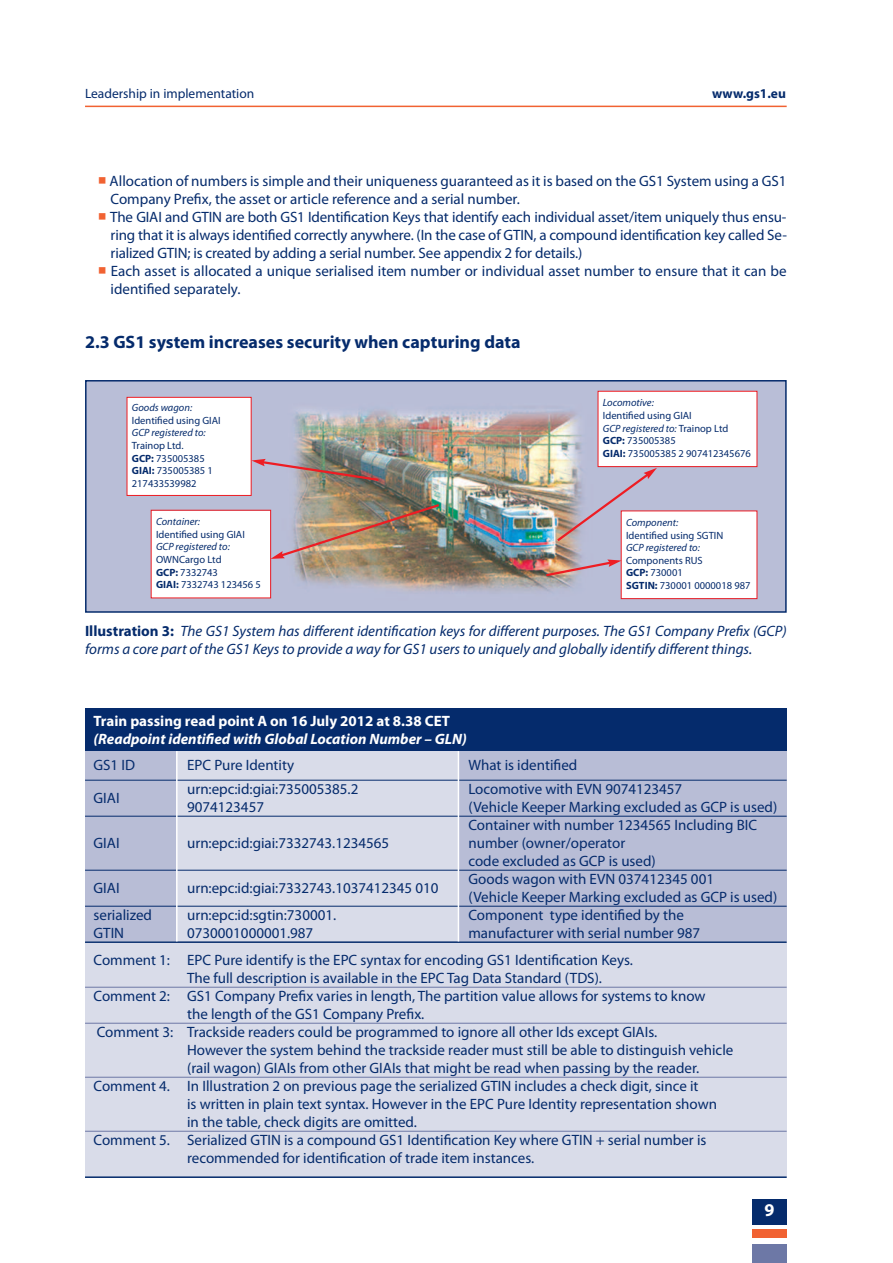
<style>
.page{position:relative;width:893px;height:1263px;background:#fff}
.page>*{position:absolute;margin:0;border:0;box-sizing:border-box;transform-origin:0 0}
.t1{font:700 18px "Myriad Pro";color:#052b6c}
.t2{font:700 18px "Myriad Pro";color:#fff}
.t3{font:15px/18px "Myriad Pro";color:#052b6c}
.t4{font:italic 15px/18px "Myriad Pro";color:#052b6c}
.t5{font:italic 700 15px "Myriad Pro";color:#fff}
.t6{font:700 15px "Myriad Pro";color:#fff}
.t7{font:13.5px "Myriad Pro";color:#052b6c}
.t8{font:700 13.5px "Myriad Pro";color:#052b6c}
.t9{font:10.5px/12.6px "Myriad Pro";color:#052b6c}
.t10{font:italic 10.5px "Myriad Pro";color:#052b6c}
.s1{font-family:"Arial Unicode MS";color:#f16232}
.s2{font-weight:700}
.s3{font-style:italic}
.s4{font-weight:700;font-style:normal}
</style>
<div class="page">
<hr style="left:85px;top:106px;width:702px;height:1px;background:#f16232">
<div style="left:752px;top:1199px;width:34px;height:26px;background:#052b6c"></div>
<div style="left:752px;top:1229px;width:34px;height:9px;background:#f16232"></div>
<div style="left:752px;top:1244px;width:34px;height:19px;background:#6d78a6"></div>
<img style="left:88px;top:383px;width:696px;height:227px">
<div style="left:85px;top:380px;width:702px;height:233px;border:2px solid #052b6c"></div>
<div style="left:127px;top:398px;width:124px;height:97px;background:#fff"></div>
<div style="left:127px;top:397px;width:125px;height:99px;border:1px solid #ee1d23"></div>
<div style="left:152px;top:511px;width:118px;height:86px;background:#fff"></div>
<div style="left:151px;top:510px;width:120px;height:88px;border:1px solid #ee1d23"></div>
<div style="left:622px;top:511px;width:135px;height:87px;background:#fff"></div>
<div style="left:621px;top:510px;width:136px;height:89px;border:1px solid #ee1d23"></div>
<div style="left:598px;top:392px;width:159px;height:74px;background:#fff"></div>
<div style="left:598px;top:391px;width:159px;height:76px;border:1px solid #ee1d23"></div>
<img style="left:270px;top:502px;width:172px;height:57px">
<img style="left:251px;top:459px;width:130px;height:23px">
<svg style="left:544px;top:559px;width:78px;height:19px"></svg>
<img style="left:555px;top:468px;width:102px;height:75px">
<div style="left:85px;top:708px;width:702px;height:469px;background:#d9dce9"></div>
<div style="left:85px;top:744px;width:91px;height:197px;background:#b8bdd6"></div>
<div style="left:459px;top:744px;width:328px;height:197px;background:#b8bdd6"></div>
<div style="left:85px;top:708px;width:702px;height:43px;background:#052b6c"></div>
<hr style="left:85px;top:780px;width:702px;height:1px;background:#052b6c">
<hr style="left:85px;top:816px;width:702px;height:1px;background:#052b6c">
<hr style="left:85px;top:870px;width:702px;height:1px;background:#052b6c">
<hr style="left:85px;top:906px;width:702px;height:1px;background:#052b6c">
<hr style="left:85px;top:941px;width:702px;height:2px;background:#052b6c">
<hr style="left:85px;top:987px;width:702px;height:1px;background:#6d78a6">
<hr style="left:85px;top:1023px;width:702px;height:1px;background:#6d78a6">
<hr style="left:85px;top:1077px;width:702px;height:1px;background:#6d78a6">
<hr style="left:85px;top:1131px;width:702px;height:1px;background:#6d78a6">
<hr style="left:85px;top:1176px;width:702px;height:2px;background:#052b6c">
<hr style="left:176px;top:751px;width:2px;height:190px;background:#fff">
<hr style="left:458px;top:751px;width:1px;height:190px;background:#fff">
<p class="t7" style="left:85px;top:89px;width:171px">Leadership in implementation</p>
<p class="t8" style="left:712px;top:89px;width:75px">www.gs1.eu</p>
<p class="t3" style="left:111px;top:173px;width:678px;text-indent:-13px"><span class="s1">■</span> Allocation of numbers is simple and their uniqueness guaranteed as it is based on the GS1 System using a GS1<br>Company Prefix, the asset or article reference and a serial number.</p>
<p class="t3" style="left:111px;top:209px;width:678px;text-align:justify;text-indent:-13px"><span class="s1">■</span> The GIAI and GTIN are both GS1 Identification Keys that identify each individual asset/item uniquely thus ensu&shy;ring that it is always identified correctly anywhere. (In the case of GTIN, a compound identification key called Se&shy;rialized GTIN; is created by adding a serial number. See appendix 2 for details.)</p>
<p class="t3" style="left:111px;top:263px;width:678px;text-indent:-13px"><span class="s1">■</span> Each asset is allocated a unique serialised item number or individual asset number to ensure that it can be identified separately.</p>
<p class="t1" style="left:85px;top:335px;width:437px">2.3 GS1 system increases security when capturing data</p>
<p class="t10" style="left:132px;top:404px;width:62px">Goods wagon:</p>
<p class="t9" style="left:132px;top:415px;width:90px">Identified using GIAI</p>
<p class="t10" style="left:132px;top:429px;width:75px">GCP registered to:</p>
<p class="t9" style="left:132px;top:440px;width:83px">Trainop Ltd.<br><span class="s2">GCP:</span> 735005385<br><span class="s2">GIAI:</span> 735005385 1<br>217433539982</p>
<p class="t10" style="left:156px;top:518px;width:46px">Container:</p>
<p class="t9" style="left:156px;top:529px;width:90px">Identified using GIAI</p>
<p class="t10" style="left:156px;top:543px;width:75px">GCP registered to:</p>
<p class="t9" style="left:156px;top:554px;width:106px">OWNCargo Ltd<br><span class="s2">GCP:</span> 7332743<br><span class="s2">GIAI:</span> 7332743 123456 5</p>
<p class="t10" style="left:603px;top:399px;width:52px">Locomotive:</p>
<p class="t9" style="left:603px;top:410px;width:149px">Identified using GIAI<br><span class="s3">GCP registered to:</span> Trainop Ltd<br><span class="s2">GCP:</span> 735005385<br><span class="s2">GIAI:</span> 735005385 2 907412345676</p>
<p class="t10" style="left:626px;top:518px;width:54px">Component:</p>
<p class="t9" style="left:626px;top:529px;width:99px">Identified using SGTIN</p>
<p class="t10" style="left:626px;top:544px;width:75px">GCP registered to:</p>
<p class="t9" style="left:626px;top:555px;width:126px">Components RUS<br><span class="s2">GCP:</span> 730001<br><span class="s2">SGTIN:</span> 730001 0000018 987</p>
<p class="t4" style="left:85px;top:623px;width:703px"><span class="s4">Illustration 3:</span> The GS1 System has different identification keys for different purposes. The GS1 Company Prefix (GCP) forms a core part of the GS1 Keys to provide a way for GS1 users to uniquely and globally identify different things.</p>
<p class="t6" style="left:94px;top:715px;width:358px">Train passing read point A on 16 July 2012 at 8.38 CET</p>
<p class="t5" style="left:94px;top:733px;width:375px">(Readpoint identified with Global Location Number – GLN)</p>
<p class="t3" style="left:94px;top:757px;width:43px">GS1 ID</p>
<p class="t3" style="left:187px;top:757px;width:109px">EPC Pure Identity</p>
<p class="t3" style="left:468px;top:757px;width:110px">What is identified</p>
<p class="t3" style="left:187px;top:781px;width:173px">urn:epc:id:giai:735005385.2</p>
<p class="t3" style="left:468px;top:781px;width:215px">Locomotive with EVN 9074123457</p>
<p class="t3" style="left:94px;top:790px;width:28px">GIAI</p>
<p class="t3" style="left:187px;top:799px;width:78px">9074123457</p>
<p class="t3" style="left:468px;top:799px;width:310px">(Vehicle Keeper Marking excluded as GCP is used)<br>Container with number 1234565 Including BIC</p>
<p class="t3" style="left:94px;top:835px;width:28px">GIAI</p>
<p class="t3" style="left:187px;top:835px;width:204px">urn:epc:id:giai:7332743.1234565</p>
<p class="t3" style="left:468px;top:835px;width:189px">number (owner/operator code excluded as GCP is used)</p>
<p class="t3" style="left:94px;top:880px;width:28px">GIAI</p>
<p class="t3" style="left:187px;top:880px;width:253px">urn:epc:id:giai:7332743.1037412345 010</p>
<p class="t3" style="left:468px;top:871px;width:310px">Goods wagon with EVN 037412345 001<br>(Vehicle Keeper Marking excluded as GCP is used)</p>
<p class="t3" style="left:94px;top:907px;width:60px">serialized</p>
<p class="t3" style="left:187px;top:907px;width:151px">urn:epc:id:sgtin:730001.</p>
<p class="t3" style="left:468px;top:907px;width:217px">Component type identified by the</p>
<p class="t3" style="left:94px;top:925px;width:32px">GTIN</p>
<p class="t3" style="left:187px;top:925px;width:128px">0730001000001.987</p>
<p class="t3" style="left:94px;top:920px;width:608px;line-height:27px;text-indent:375px">manufacturer with serial number 987<br>Comment 1: EPC Pure identify is the EPC syntax for encoding GS1 Identification Keys.</p>
<p class="t3" style="left:187px;top:970px;width:416px">The full description is available in the EPC Tag Data Standard (TDS).</p>
<p class="t3" style="left:94px;top:988px;width:614px">Comment 2: GS1 Company Prefix varies in length, The partition value allows for systems to know</p>
<p class="t3" style="left:187px;top:1006px;width:239px">the length of the GS1 Company Prefix.</p>
<p class="t3" style="left:97px;top:1024px;width:562px">Comment 3: Trackside readers could be programmed to ignore all other Ids except GIAIs.</p>
<p class="t3" style="left:187px;top:1042px;width:548px">However the system behind the trackside reader must still be able to distinguish vehicle</p>
<p class="t3" style="left:187px;top:1060px;width:514px">(rail wagon) GIAIs from other GIAIs that might be read when passing by the reader.</p>
<p class="t3" style="left:94px;top:1078px;width:606px">Comment 4. In Illustration 2 on previous page the serialized GTIN includes a check digit, since it</p>
<p class="t3" style="left:187px;top:1096px;width:531px">is written in plain text syntax. However in the EPC Pure Identity representation shown</p>
<p class="t3" style="left:187px;top:1114px;width:231px">in the table, check digits are omitted.</p>
<p class="t3" style="left:94px;top:1132px;width:614px">Comment 5. Serialized GTIN is a compound GS1 Identification Key where GTIN + serial number is</p>
<p class="t3" style="left:187px;top:1150px;width:349px">recommended for identification of trade item instances.</p>
<p class="t2" style="left:764px;top:1204px;width:11px">9</p>
</div>
